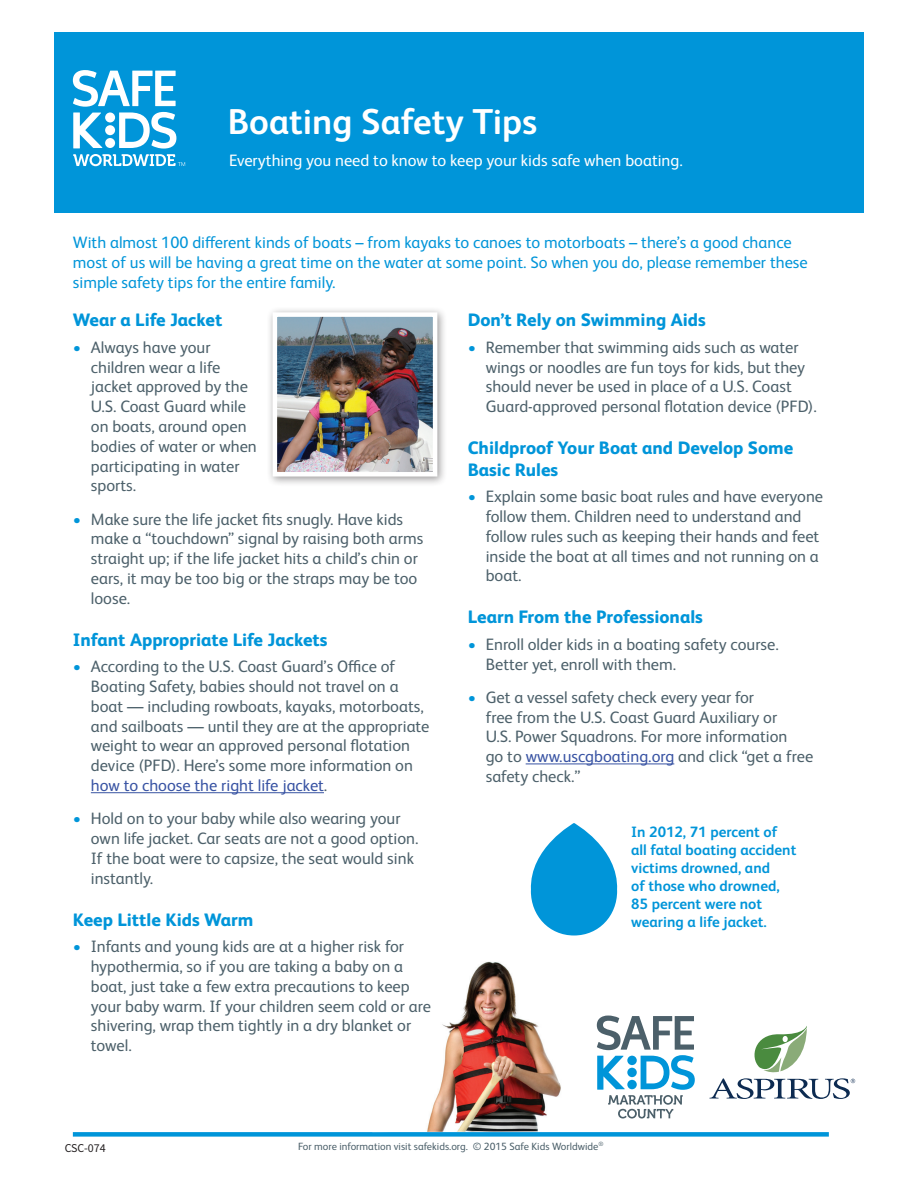
<style>
.page{position:relative;width:918px;height:1188px;background:#fff}
.page>*{position:absolute;margin:0;border:0;box-sizing:border-box;transform-origin:0 0}
.t1{font:700 36px "FS Albert Pro";color:#fff}
.t2{font:800 18px/21.6px "FS Albert Pro";color:#0095d9}
.t3{font:16.5px/19.8px "FS Albert Pro";color:#4c606a}
.t4{font:16.5px/19.8px "FS Albert Pro";color:#0095d9}
.t5{font:16.5px "FS Albert Pro";color:#fff}
.t6{font:700 15px/18px "FS Albert Pro";color:#0095d9}
.t7{font:12px "Source Sans Pro";color:#231f20}
.t8{font:10.5px "FS Albert Pro";color:#4c606a}
.s1{color:#0095d9}
.s2{color:#3853a3}
</style>
<div class="page">
<div style="left:73px;top:1132px;width:756px;height:5px;background:#0095d9"></div>
<img style="left:427px;top:961px;width:185px;height:171px">
<div style="left:54px;top:32px;width:810px;height:181px;background:#0095d9"></div>
<hr style="left:91px;top:792px;width:233px;height:1px;background:#3853a3">
<hr style="left:526px;top:764px;width:148px;height:1px;background:#3853a3">
<div style="left:266px;top:306px;width:181px;height:180px;background:#231f20;opacity:.45"></div>
<img style="left:278px;top:317px;width:154px;height:155px">
<div style="left:273px;top:312px;width:164px;height:165px;border:4px solid #fff"></div>
<svg style="left:530px;top:823px;width:88px;height:113px"></svg>
<svg style="left:73px;top:70px;width:112px;height:96px"></svg>
<svg style="left:597px;top:1016px;width:98px;height:103px"></svg>
<svg style="left:710px;top:1026px;width:145px;height:73px"></svg>
<h1 class="t1" style="left:228px;top:96px;width:311px">Boating Safety Tips</h1>
<p class="t5" style="left:229px;top:149px;width:455px">Everything you need to know to keep your kids safe when boating.</p>
<p class="t4" style="left:73px;top:231px;width:736px">With almost 100 different kinds of boats – from kayaks to canoes to motorboats – there’s a good chance most of us will be having a great time on the water at some point. So when you do, please remember these simple safety tips for the entire family.</p>
<p class="t2" style="left:73px;top:308px;width:151px">Wear a Life Jacket</p>
<p class="t3" style="left:91px;top:336px;width:167px;text-indent:-18px"><span class="s1">•</span> Always have your children wear a life jacket approved by the<br>U.S. Coast Guard while on boats, around open bodies of water or when participating in water sports.</p>
<p class="t3" style="left:91px;top:508px;width:334px;text-indent:-18px"><span class="s1">•</span> Make sure the life jacket fits snugly. Have kids make a “touchdown” signal by raising both arms straight up; if the life jacket hits a child’s chin or ears, it may be too big or the straps may be too loose.</p>
<p class="t2" style="left:73px;top:627px;width:256px">Infant Appropriate Life Jackets</p>
<p class="t3" style="left:91px;top:655px;width:340px;text-indent:-18px"><span class="s1">•</span> According to the U.S. Coast Guard’s Office of Boating Safety, babies should not travel on a boat — including rowboats, kayaks, motorboats, and sailboats — until they are at the appropriate weight to wear an approved personal flotation device (PFD). Here’s some more information on <span class="s2">how to choose the right life jacket</span>.</p>
<p class="t3" style="left:91px;top:808px;width:329px;text-indent:-18px"><span class="s1">•</span> Hold on to your baby while also wearing your own life jacket. Car seats are not a good option.<br>If the boat were to capsize, the seat would sink instantly.</p>
<p class="t2" style="left:73px;top:907px;width:182px">Keep Little Kids Warm</p>
<p class="t3" style="left:91px;top:935px;width:342px;text-indent:-18px"><span class="s1">•</span> Infants and young kids are at a higher risk for hypothermia, so if you are taking a baby on a boat, just take a few extra precautions to keep your baby warm. If your children seem cold or are shivering, wrap them tightly in a dry blanket or towel.</p>
<p class="t2" style="left:468px;top:308px;width:240px">Don’t Rely on Swimming Aids</p>
<p class="t3" style="left:486px;top:336px;width:333px;text-indent:-18px"><span class="s1">•</span> Remember that swimming aids such as water wings or noodles are fun toys for kids, but they should never be used in place of a U.S. Coast Guard-approved personal flotation device (PFD).</p>
<p class="t2" style="left:468px;top:436px;width:327px">Childproof Your Boat and Develop Some<br>Basic Rules</p>
<p class="t3" style="left:486px;top:485px;width:339px;text-indent:-18px"><span class="s1">•</span> Explain some basic boat rules and have everyone follow them. Children need to understand and follow rules such as keeping their hands and feet inside the boat at all times and not running on a boat.</p>
<p class="t2" style="left:468px;top:605px;width:237px">Learn From the Professionals</p>
<p class="t3" style="left:486px;top:633px;width:295px;text-indent:-18px"><span class="s1">•</span> Enroll older kids in a boating safety course.<br>Better yet, enroll with them.</p>
<p class="t3" style="left:486px;top:686px;width:329px;text-indent:-18px"><span class="s1">•</span> Get a vessel safety check every year for<br>free from the U.S. Coast Guard Auxiliary or<br>U.S. Power Squadrons. For more information<br>go to <span class="s2">www.uscgboating.org</span> and click “get a free safety check.”</p>
<p class="t6" style="left:631px;top:822px;width:167px">In 2012, 71 percent of all fatal boating accident victims drowned, and<br>of those who drowned,<br>85 percent were not wearing a life jacket.</p>
<p class="t7" style="left:65px;top:1141px;width:42px">CSC-074</p>
<p class="t8" style="left:298px;top:1139px;width:307px">For more information visit safekids.org. © 2015 Safe Kids Worldwide<sup>®</sup></p>
</div>
